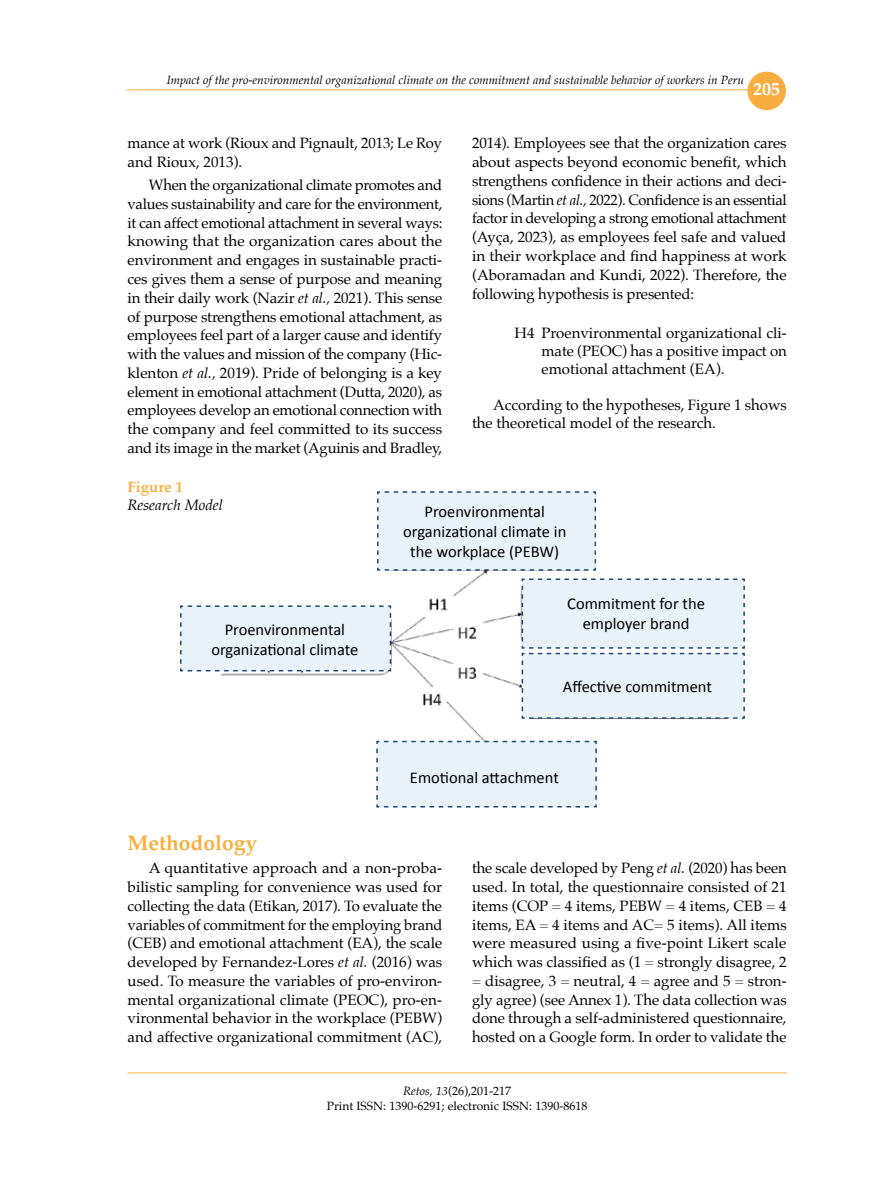
<style>
.page{position:relative;width:893px;height:1191px;background:#fff}
.page>*{position:absolute;margin:0;border:0;box-sizing:border-box;transform-origin:0 0}
.t1{font:700 21px "Palatino";color:#f7ae3f}
.t2{font:700 18px "Palatino";color:#fff}
.t3{font:16.5px/19.8px "Calibri";color:#000;text-align:center}
.t4{font:15px/18.8px "Palatino";letter-spacing:-.005em;color:#000;text-align:justify}
.t5{font:italic 15px "Palatino";color:#000}
.t6{font:700 15px "Palatino";color:#f7ae3f}
.t7{font:italic 12px "Palatino";color:#000}
.t8{font:12px/15px "Palatino";color:#000;text-align:center}
.s1{font-style:italic}
</style>
<div class="page">
<hr style="left:128px;top:1072px;width:659px;height:1px;background:#f7ae3f">
<hr style="left:126px;top:89px;width:660px;height:1px;background:#f7ae3f">
<div style="left:747px;top:72px;width:39px;height:38px;background:#f7ae3f;border-radius:50%"></div>
<img style="left:220px;top:571px;width:503px;height:169px">
<div style="left:377px;top:491px;width:220px;height:80px;background:#eaf2f9"></div>
<svg style="left:521px;top:578px;width:224px;height:141px;background:#e4edf4"></svg>
<svg style="left:180px;top:604px;width:212px;height:68px;background:#e4edf5"></svg>
<div style="left:376px;top:740px;width:221px;height:68px;background:#eaf2f9"></div>
<p class="t7" style="left:167px;top:70px;width:579px">Impact of the pro-environmental organizational climate on the commitment and sustainable behavior of workers in Peru</p>
<p class="t2" style="left:753px;top:73px;width:28px">205</p>
<p class="t4" style="left:128px;top:134px;width:316px">mance at work (Rioux and Pignault, 2013; Le Roy and Rioux, 2013).</p>
<p class="t4" style="left:128px;top:176px;width:316px;text-indent:21px">When the organizational climate promotes and values sustainability and care for the environment, it can affect emotional attachment in several ways: knowing that the organization cares about the environment and engages in sustainable practi&shy;ces gives them a sense of purpose and meaning in their daily work (Nazir <span class="s1">et al.,</span> 2021). This sense of purpose strengthens emotional attachment, as employees feel part of a larger cause and identify with the values and mission of the company (Hic&shy;klenton <span class="s1">et al.,</span> 2019). Pride of belonging is a key element in emotional attachment (Dutta, 2020), as employees develop an emotional connection with the company and feel committed to its success and its image in the market (Aguinis and Bradley,</p>
<p class="t4" style="left:472px;top:134px;width:316px">2014). Employees see that the organization cares about aspects beyond economic benefit, which strengthens confidence in their actions and deci&shy;sions (Martin <span class="s1">et al.,</span> 2022). Confidence is an essential factor in developing a strong emotional attachment (Ayça, 2023), as employees feel safe and valued in their workplace and find happiness at work (Aboramadan and Kundi, 2022). Therefore, the following hypothesis is presented:</p>
<p class="t4" style="left:541px;top:323px;width:247px;line-height:18px;text-indent:-27px">H4 Proenvironmental organizational cli&shy;mate (PEOC) has a positive impact on emotional attachment (EA).</p>
<p class="t4" style="left:472px;top:395px;width:316px;text-indent:21px">According to the hypotheses, Figure 1 shows the theoretical model of the research.</p>
<p class="t6" style="left:128px;top:474px;width:57px">Figure 1</p>
<p class="t5" style="left:128px;top:492px;width:97px">Research Model</p>
<p class="t3" style="left:211px;top:618px;width:149px">Proenvironmental organizational climate</p>
<p class="t3" style="left:403px;top:501px;width:165px">Proenvironmental organizational climate in the workplace (PEBW)</p>
<p class="t3" style="left:567px;top:593px;width:139px">Commitment for the employer brand</p>
<p class="t3" style="left:563px;top:676px;width:151px">Affective commitment</p>
<p class="t3" style="left:410px;top:766px;width:150px">Emotional attachment</p>
<h1 class="t1" style="left:128px;top:825px;width:131px">Methodology</h1>
<p class="t4" style="left:128px;top:858px;width:316px;text-indent:21px">A quantitative approach and a non-proba&shy;bilistic sampling for convenience was used for collecting the data (Etikan, 2017). To evaluate the variables of commitment for the employing brand (CEB) and emotional attachment (EA), the scale developed by Fernandez-Lores <span class="s1">et al.</span> (2016) was used. To measure the variables of pro-environ&shy;mental organizational climate (PEOC), pro-en&shy;vironmental behavior in the workplace (PEBW) and affective organizational commitment (AC),</p>
<p class="t4" style="left:472px;top:858px;width:316px">the scale developed by Peng <span class="s1">et al.</span> (2020) has been used. In total, the questionnaire consisted of 21 items (COP = 4 items, PEBW = 4 items, CEB = 4 items, EA = 4 items and AC= 5 items). All items were measured using a five-point Likert scale which was classified as (1 = strongly disagree, 2 = disagree, 3 = neutral, 4 = agree and 5 = stron&shy;gly agree) (see Annex 1). The data collection was done through a self-administered questionnaire, hosted on a Google form. In order to validate the</p>
<p class="t8" style="left:327px;top:1083px;width:262px"><span class="s1">Retos, 13</span>(26),201-217<br>Print ISSN: 1390-6291; electronic ISSN: 1390-8618</p>
</div>
